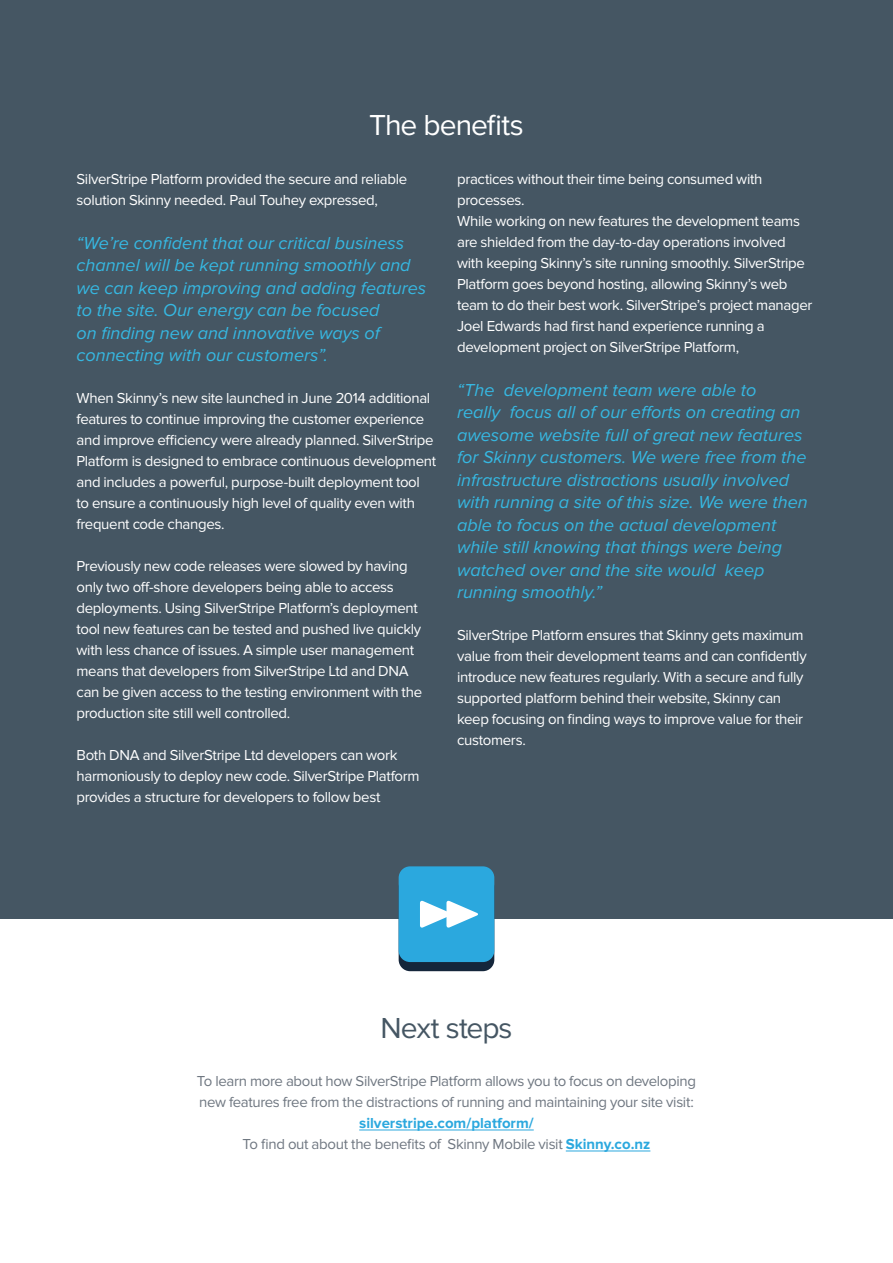
<style>
.page{position:relative;width:893px;height:1263px;background:#fff}
.page>*{position:absolute;margin:0;border:0;box-sizing:border-box;transform-origin:0 0}
.t1{font:30px "Proxima Nova";letter-spacing:-.035em;color:#fff}
.t2{font:30px "Proxima Nova";letter-spacing:-.03em;color:#455663}
.t3{font:italic 18px/22.5px "Proxima Nova";color:#36b8e2}
.t4{font:15px/21px "Proxima Nova";letter-spacing:-.025em;color:#fff}
.t5{font:15px/21px "Proxima Nova";letter-spacing:-.025em;color:#6f7781}
.s1{font-weight:700;color:#2ba8de}
</style>
<div class="page">
<div style="left:0;top:0;width:893px;height:919px;background:#455663"></div>
<hr style="left:359px;top:1130px;width:175px;height:1px;background:#2ba8de">
<hr style="left:566px;top:1151px;width:84px;height:1px;background:#2ba8de">
<div style="left:399px;top:875px;width:95px;height:96px;background:#14263b;border-radius:11px"></div>
<div style="left:399px;top:866px;width:95px;height:96px;background:#2ba8de;border-radius:11px"></div>
<svg style="left:420px;top:900px;width:58px;height:28px"></svg>
<h1 class="t1" style="left:369px;top:108px;width:156px">The benefits</h1>
<p class="t4" style="left:77px;top:169px;width:332px">SilverStripe Platform provided the secure and reliable solution Skinny needed. Paul Touhey expressed,</p>
<p class="t3" style="left:77px;top:232px;width:351px">“We’re confident that our critical business channel will be kept running smoothly and we can keep improving and adding features to the site. Our energy can be focused<br>on finding new and innovative ways of connecting with our customers”.</p>
<p class="t4" style="left:77px;top:388px;width:361px">When Skinny’s new site launched in June 2014 additional features to continue improving the customer experience and improve efficiency were already planned. SilverStripe Platform is designed to embrace continuous development and includes a powerful, purpose-built deployment tool<br>to ensure a continuously high level of quality even with frequent code changes.</p>
<p class="t4" style="left:77px;top:556px;width:347px">Previously new code releases were slowed by having only two off-shore developers being able to access deployments. Using SilverStripe Platform’s deployment tool new features can be tested and pushed live quickly with less chance of issues. A simple user management means that developers from SilverStripe Ltd and DNA can be given access to the testing environment with the production site still well controlled.</p>
<p class="t4" style="left:77px;top:745px;width:345px">Both DNA and SilverStripe Ltd developers can work harmoniously to deploy new code. SilverStripe Platform provides a structure for developers to follow best</p>
<p class="t4" style="left:457px;top:169px;width:357px">practices without their time being consumed with processes.<br>While working on new features the development teams are shielded from the day-to-day operations involved with keeping Skinny’s site running smoothly. SilverStripe Platform goes beyond hosting, allowing Skinny’s web team to do their best work. SilverStripe’s project manager Joel Edwards had first hand experience running a development project on SilverStripe Platform,</p>
<p class="t3" style="left:457px;top:379px;width:352px">“The development team were able to<br>really focus all of our efforts on creating an awesome website full of great new features for Skinny customers. We were free from the infrastructure distractions usually involved with running a site of this size. We were then able to focus on the actual development while still knowing that things were being watched over and the site would keep running smoothly.”</p>
<p class="t4" style="left:457px;top:625px;width:351px">SilverStripe Platform ensures that Skinny gets maximum value from their development teams and can confidently introduce new features regularly. With a secure and fully supported platform behind their website, Skinny can keep focusing on finding ways to improve value for their customers.</p>
<h1 class="t2" style="left:380px;top:1011px;width:134px">Next steps</h1>
<p class="t5" style="left:197px;top:1071px;width:501px">To learn more about how SilverStripe Platform allows you to focus on developing new features free from the distractions of running and maintaining your site visit:</p>
<p class="t5" style="left:243px;top:1113px;width:409px;text-align:center"><span class="s1">silverstripe.com/platform/<br></span>To find out about the benefits of Skinny Mobile visit <span class="s1">Skinny.co.nz</span></p>
</div>
